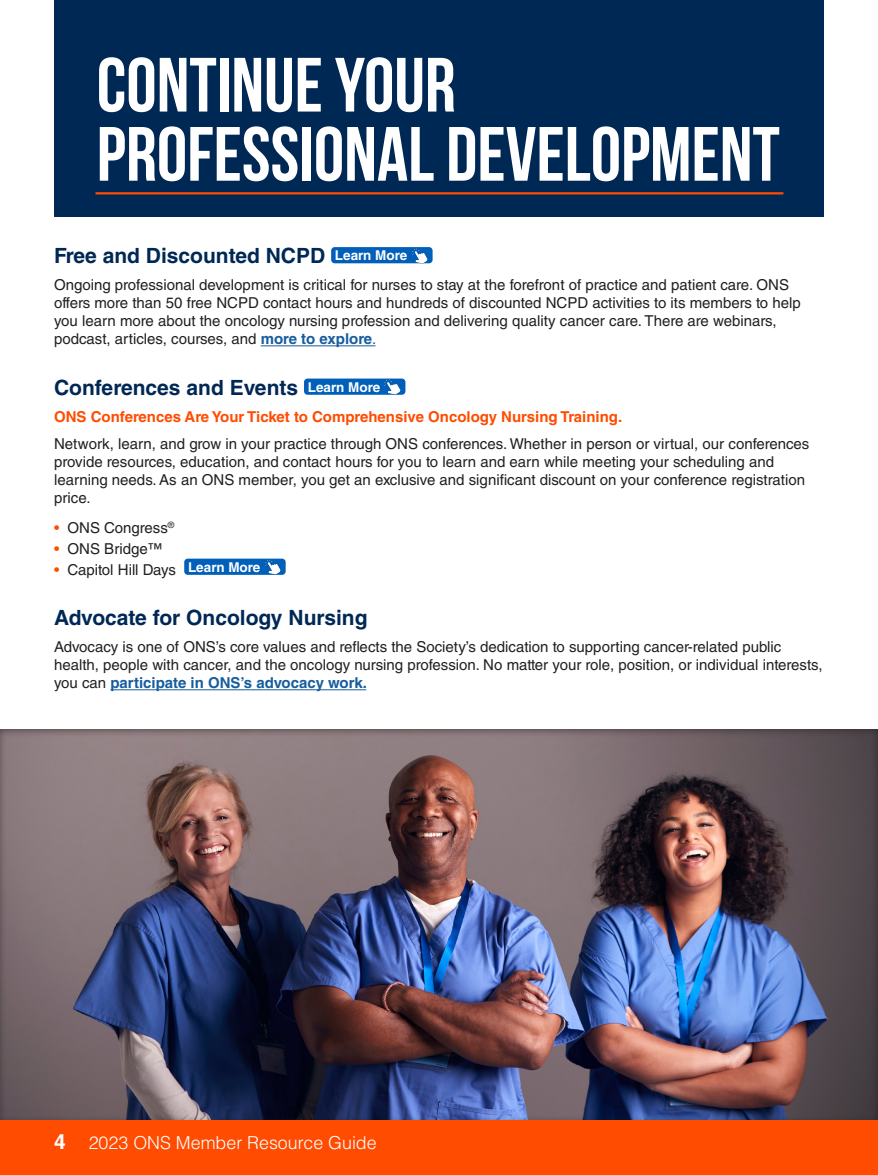
<style>
.page{position:relative;width:878px;height:1175px;background:#fff}
.page>*{position:absolute;margin:0;border:0;box-sizing:border-box;transform-origin:0 0}
.t1{font:700 76.65px "Bebas Neue";color:#fff}
.t2{font:700 21px "Helvetica LT Std";color:#002855}
.t3{font:300 17.85px "Helvetica LT Std";color:#fff}
.t4{font:15px/18px "Helvetica LT Std";color:#231f20}
.t5{font:700 15px "Helvetica LT Std";color:#ff4c00}
.t6{font:700 13.5px "Helvetica LT Std";color:#fff}
.s1{font-weight:700;color:#175d9e}
.s2{color:#175d9e}
.s3{color:#ff4c00}
.s4{font-weight:700;font-size:20.85px}
</style>
<div class="page">
<div style="left:0;top:728px;width:878px;height:395px;background:#231f20;opacity:.75"></div>
<div style="left:54px;top:0;width:770px;height:216px;background:#002855"></div>
<div style="left:0;top:1120px;width:878px;height:54px;background:#ff4c00"></div>
<hr style="left:261px;top:345px;width:114px;height:1px;background:#175d9e">
<hr style="left:110px;top:689px;width:256px;height:1px;background:#175d9e">
<div style="left:331px;top:247px;width:101px;height:16px;background:#005fb9;border-radius:4px"></div>
<img style="left:411px;top:247px;width:17px;height:16px">
<div style="left:304px;top:378px;width:101px;height:17px;background:#005fb9;border-radius:4px"></div>
<img style="left:384px;top:378px;width:17px;height:17px">
<div style="left:184px;top:558px;width:101px;height:17px;background:#005fb9;border-radius:4px"></div>
<img style="left:264px;top:558px;width:17px;height:17px">
<hr style="left:95px;top:192px;width:688px;height:2px;background:#ff4c00">
<p class="t1" style="left:97px;top:43px;width:360px">CONTINUE YOUR</p>
<p class="t1" style="left:97px;top:112px;width:684px">PROFESSIONAL DEVELOPMENT</p>
<p class="t2" style="left:54px;top:243px;width:273px">Free and Discounted NCPD</p>
<p class="t6" style="left:335px;top:247px;width:74px">Learn More</p>
<p class="t4" style="left:54px;top:276px;width:748px">Ongoing professional development is critical for nurses to stay at the forefront of practice and patient care. ONS offers more than 50 free NCPD contact hours and hundreds of discounted NCPD activities to its members to help you learn more about the oncology nursing profession and delivering quality cancer care. There are webinars, podcast, articles, courses, and <span class="s1">more to explore</span><span class="s2">.</span></p>
<p class="t2" style="left:54px;top:374px;width:246px">Conferences and Events</p>
<p class="t6" style="left:308px;top:379px;width:74px">Learn More</p>
<p class="t5" style="left:54px;top:407px;width:569px">ONS Conferences Are Your Ticket to Comprehensive Oncology Nursing Training.</p>
<p class="t4" style="left:54px;top:434px;width:757px">Network, learn, and grow in your practice through ONS conferences. Whether in person or virtual, our conferences provide resources, education, and contact hours for you to learn and earn while meeting your scheduling and learning needs. As an ONS member, you get an exclusive and significant discount on your conference registration price.</p>
<p class="t4" style="left:54px;top:518px;width:122px"><span class="s3">•</span> ONS Congress<sup>®</sup></p>
<p class="t4" style="left:54px;top:539px;width:110px"><span class="s3">•</span> ONS Bridge™</p>
<p class="t4" style="left:54px;top:560px;width:123px"><span class="s3">•</span> Capitol Hill Days</p>
<p class="t6" style="left:188px;top:559px;width:74px">Learn More</p>
<p class="t2" style="left:54px;top:605px;width:315px">Advocate for Oncology Nursing</p>
<p class="t4" style="left:54px;top:638px;width:770px">Advocacy is one of ONS’s core values and reflects the Society’s dedication to supporting cancer-related public health, people with cancer, and the oncology nursing profession. No matter your role, position, or individual interests, you can <span class="s1">participate in ONS’s advocacy work.</span></p>
<p class="t3" style="left:54px;top:1131px;width:324px"><span class="s4">4</span> 2023 ONS Member Resource Guide</p>
</div>
